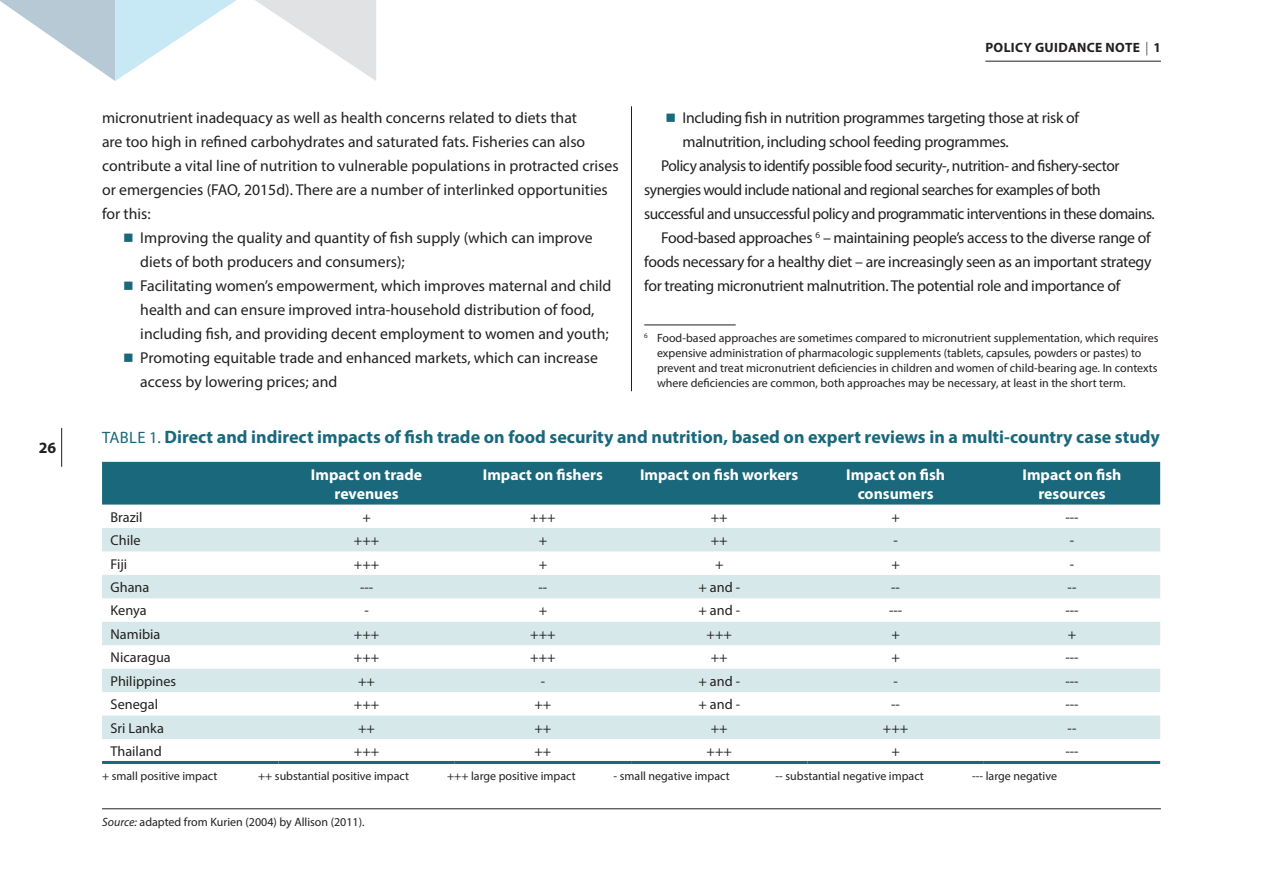
<style>
.page{position:relative;width:1263px;height:893px;background:#fff}
.page>*{position:absolute;margin:0;border:0;box-sizing:border-box;transform-origin:0 0}
.title_figure{font:700 18px "Myriad Pro";color:#19687c}
.Paragraph_2{font:15.75px/24px "Myriad Pro";color:#231f20}
.paragraph_1{font:15.75px/24px "Myriad Pro";letter-spacing:-.03em;color:#231f20}
.Paragraph_2-2{font:15.75px/24px "Myriad Pro";letter-spacing:-.02em;color:#231f20}
.table_1_riga{font:700 15.75px/18.9px "Myriad Pro";color:#fff;text-align:center}
.t1{font:700 15.75px "Myriad Pro";color:#231f20}
.table_2riga{font:14.25px "Myriad Pro";color:#231f20}
.t2{font:700 13.5px "Myriad Pro";letter-spacing:.03em;color:#231f20}
.footnotes_ok{font:12px/15px "Myriad Pro";color:#231f20}
.source{font:12px "Myriad Pro";color:#231f20}
.s1{color:#19687c}
.s2{font-weight:400}
.s3{font-weight:400;font-size:16.5px}
.s4{font-style:italic}
</style>
<div class="page">
<hr style="left:61px;top:428px;width:1px;height:39px;background:#231f20">
<hr style="left:985px;top:61px;width:176px;height:1px;background:#231f20">
<svg style="left:0;top:0;width:236px;height:81px"></svg>
<svg style="left:255px;top:0;width:121px;height:81px"></svg>
<hr style="left:102px;top:808px;width:1059px;height:1px;background:#231f20">
<div style="left:102px;top:462px;width:1058px;height:43px;background:#19687c"></div>
<svg style="left:102px;top:528px;width:1058px;height:211px;fill:#d7e8eb"></svg>
<hr style="left:102px;top:761px;width:176px;height:3px;background:#19687c">
<hr style="left:278px;top:761px;width:177px;height:3px;background:#19687c">
<hr style="left:455px;top:761px;width:176px;height:3px;background:#19687c">
<hr style="left:631px;top:761px;width:176px;height:3px;background:#19687c">
<hr style="left:807px;top:761px;width:177px;height:3px;background:#19687c">
<hr style="left:984px;top:761px;width:176px;height:3px;background:#19687c">
<hr style="left:631px;top:106px;width:1px;height:285px;background:#231f20">
<hr style="left:644px;top:325px;width:92px;height:1px;background:#231f20">
<p class="t1" style="left:39px;top:437px;width:19px">26</p>
<p class="Paragraph_2" style="left:102px;top:106px;width:518px">micronutrient inadequacy as well as health concerns related to diets that<br>are too high in refined carbohydrates and saturated fats. Fisheries can also contribute a vital line of nutrition to vulnerable populations in protracted crises or emergencies (FAO, 2015d). There are a number of interlinked opportunities for this:</p>
<p class="Paragraph_2" style="left:140px;top:226px;width:454px;text-indent:-17px"><span class="s1">■</span> Improving the quality and quantity of fish supply (which can improve diets of both producers and consumers);</p>
<p class="Paragraph_2" style="left:140px;top:274px;width:473px;text-indent:-17px"><span class="s1">■</span> Facilitating women’s empowerment, which improves maternal and child health and can ensure improved intra-household distribution of food, including fish, and providing decent employment to women and youth;</p>
<p class="Paragraph_2" style="left:140px;top:346px;width:459px;text-indent:-17px"><span class="s1">■</span> Promoting equitable trade and enhanced markets, which can increase access by lowering prices; and</p>
<p class="t2" style="left:985px;top:39px;width:177px">POLICY GUIDANCE NOTE <span class="s2">|</span> 1</p>
<p class="Paragraph_2-2" style="left:682px;top:106px;width:398px;text-indent:-17px"><span class="s1">■</span> Including fish in nutrition programmes targeting those at risk of malnutrition, including school feeding programmes.</p>
<p class="paragraph_1" style="left:644px;top:154px;width:512px;text-indent:17px">Policy analysis to identify possible food security-, nutrition- and fishery-sector synergies would include national and regional searches for examples of both successful and unsuccessful policy and programmatic interventions in these domains.</p>
<p class="Paragraph_2" style="left:644px;top:226px;width:509px;text-align:justify;text-indent:17px">Food-based approaches <sup>6</sup> – maintaining people’s access to the diverse range of foods necessary for a healthy diet – are increasingly seen as an important strategy for treating micronutrient malnutrition. The potential role and importance of</p>
<p class="footnotes_ok" style="left:657px;top:330px;width:503px;text-indent:-13px"><sup>6</sup> Food-based approaches are sometimes compared to micronutrient supplementation, which requires expensive administration of pharmacologic supplements (tablets, capsules, powders or pastes) to prevent and treat micronutrient deficiencies in children and women of child-bearing age. In contexts where deficiencies are common, both approaches may be necessary, at least in the short term.</p>
<p class="title_figure" style="left:102px;top:425px;width:1059px"><span class="s3">TABLE 1.</span> Direct and indirect impacts of fish trade on food security and nutrition, based on expert reviews in a multi-country case study</p>
<p class="table_1_riga" style="left:311px;top:464px;width:113px">Impact on trade revenues</p>
<p class="table_1_riga" style="left:483px;top:464px;width:122px">Impact on fishers</p>
<p class="table_1_riga" style="left:640px;top:464px;width:160px">Impact on fish workers</p>
<p class="table_1_riga" style="left:846px;top:464px;width:100px">Impact on fish consumers</p>
<p class="table_1_riga" style="left:1022px;top:464px;width:100px">Impact on fish resources</p>
<p class="table_2riga" style="left:111px;top:508px;width:33px">Brazil</p>
<p class="table_2riga" style="left:362px;top:508px;width:10px">+</p>
<p class="table_2riga" style="left:530px;top:508px;width:27px">+++</p>
<p class="table_2riga" style="left:711px;top:508px;width:18px">++</p>
<p class="table_2riga" style="left:891px;top:508px;width:10px">+</p>
<p class="table_2riga" style="left:1065px;top:508px;width:15px">---</p>
<p class="table_2riga" style="left:111px;top:531px;width:32px">Chile</p>
<p class="table_2riga" style="left:354px;top:531px;width:27px">+++</p>
<p class="table_2riga" style="left:539px;top:531px;width:10px">+</p>
<p class="table_2riga" style="left:711px;top:531px;width:18px">++</p>
<p class="table_2riga" style="left:893px;top:531px;width:6px">-</p>
<p class="table_2riga" style="left:1070px;top:531px;width:6px">-</p>
<p class="table_2riga" style="left:111px;top:555px;width:18px">Fiji</p>
<p class="table_2riga" style="left:354px;top:555px;width:27px">+++</p>
<p class="table_2riga" style="left:539px;top:555px;width:10px">+</p>
<p class="table_2riga" style="left:715px;top:555px;width:10px">+</p>
<p class="table_2riga" style="left:891px;top:555px;width:10px">+</p>
<p class="table_2riga" style="left:1070px;top:555px;width:6px">-</p>
<p class="table_2riga" style="left:111px;top:578px;width:40px">Ghana</p>
<p class="table_2riga" style="left:360px;top:578px;width:15px">---</p>
<p class="table_2riga" style="left:539px;top:578px;width:10px">--</p>
<p class="table_2riga" style="left:698px;top:578px;width:43px">+ and -</p>
<p class="table_2riga" style="left:891px;top:578px;width:10px">--</p>
<p class="table_2riga" style="left:1067px;top:578px;width:10px">--</p>
<p class="table_2riga" style="left:111px;top:602px;width:38px">Kenya</p>
<p class="table_2riga" style="left:364px;top:602px;width:6px">-</p>
<p class="table_2riga" style="left:539px;top:602px;width:10px">+</p>
<p class="table_2riga" style="left:698px;top:602px;width:43px">+ and -</p>
<p class="table_2riga" style="left:889px;top:602px;width:15px">---</p>
<p class="table_2riga" style="left:1065px;top:602px;width:15px">---</p>
<p class="table_2riga" style="left:111px;top:625px;width:51px">Namibia</p>
<p class="table_2riga" style="left:354px;top:625px;width:27px">+++</p>
<p class="table_2riga" style="left:530px;top:625px;width:27px">+++</p>
<p class="table_2riga" style="left:706px;top:625px;width:27px">+++</p>
<p class="table_2riga" style="left:891px;top:625px;width:10px">+</p>
<p class="table_2riga" style="left:1068px;top:625px;width:10px">+</p>
<p class="table_2riga" style="left:111px;top:649px;width:62px">Nicaragua</p>
<p class="table_2riga" style="left:354px;top:649px;width:27px">+++</p>
<p class="table_2riga" style="left:530px;top:649px;width:27px">+++</p>
<p class="table_2riga" style="left:711px;top:649px;width:18px">++</p>
<p class="table_2riga" style="left:891px;top:649px;width:10px">+</p>
<p class="table_2riga" style="left:1065px;top:649px;width:15px">---</p>
<p class="table_2riga" style="left:111px;top:672px;width:67px">Philippines</p>
<p class="table_2riga" style="left:358px;top:672px;width:18px">++</p>
<p class="table_2riga" style="left:541px;top:672px;width:6px">-</p>
<p class="table_2riga" style="left:698px;top:672px;width:43px">+ and -</p>
<p class="table_2riga" style="left:893px;top:672px;width:6px">-</p>
<p class="table_2riga" style="left:1065px;top:672px;width:15px">---</p>
<p class="table_2riga" style="left:111px;top:696px;width:49px">Senegal</p>
<p class="table_2riga" style="left:354px;top:696px;width:27px">+++</p>
<p class="table_2riga" style="left:534px;top:696px;width:18px">++</p>
<p class="table_2riga" style="left:698px;top:696px;width:43px">+ and -</p>
<p class="table_2riga" style="left:891px;top:696px;width:10px">--</p>
<p class="table_2riga" style="left:1065px;top:696px;width:15px">---</p>
<p class="table_2riga" style="left:111px;top:719px;width:55px">Sri Lanka</p>
<p class="table_2riga" style="left:358px;top:719px;width:18px">++</p>
<p class="table_2riga" style="left:534px;top:719px;width:18px">++</p>
<p class="table_2riga" style="left:711px;top:719px;width:18px">++</p>
<p class="table_2riga" style="left:883px;top:719px;width:27px">+++</p>
<p class="table_2riga" style="left:1067px;top:719px;width:10px">--</p>
<p class="table_2riga" style="left:111px;top:742px;width:53px">Thailand</p>
<p class="table_2riga" style="left:354px;top:742px;width:27px">+++</p>
<p class="table_2riga" style="left:534px;top:742px;width:18px">++</p>
<p class="table_2riga" style="left:706px;top:742px;width:27px">+++</p>
<p class="table_2riga" style="left:891px;top:742px;width:10px">+</p>
<p class="table_2riga" style="left:1065px;top:742px;width:15px">---</p>
<p class="footnotes_ok" style="left:102px;top:768px;width:117px">+ small positive impact</p>
<p class="footnotes_ok" style="left:258px;top:768px;width:152px">++ substantial positive impact</p>
<p class="footnotes_ok" style="left:447px;top:768px;width:130px">+++ large positive impact</p>
<p class="footnotes_ok" style="left:614px;top:768px;width:118px">- small negative impact</p>
<p class="footnotes_ok" style="left:776px;top:768px;width:150px">-- substantial negative impact</p>
<p class="footnotes_ok" style="left:972px;top:768px;width:86px">--- large negative</p>
<p class="source" style="left:102px;top:814px;width:264px"><span class="s4">Source:</span> adapted from Kurien (2004) by Allison (2011).</p>
</div>
